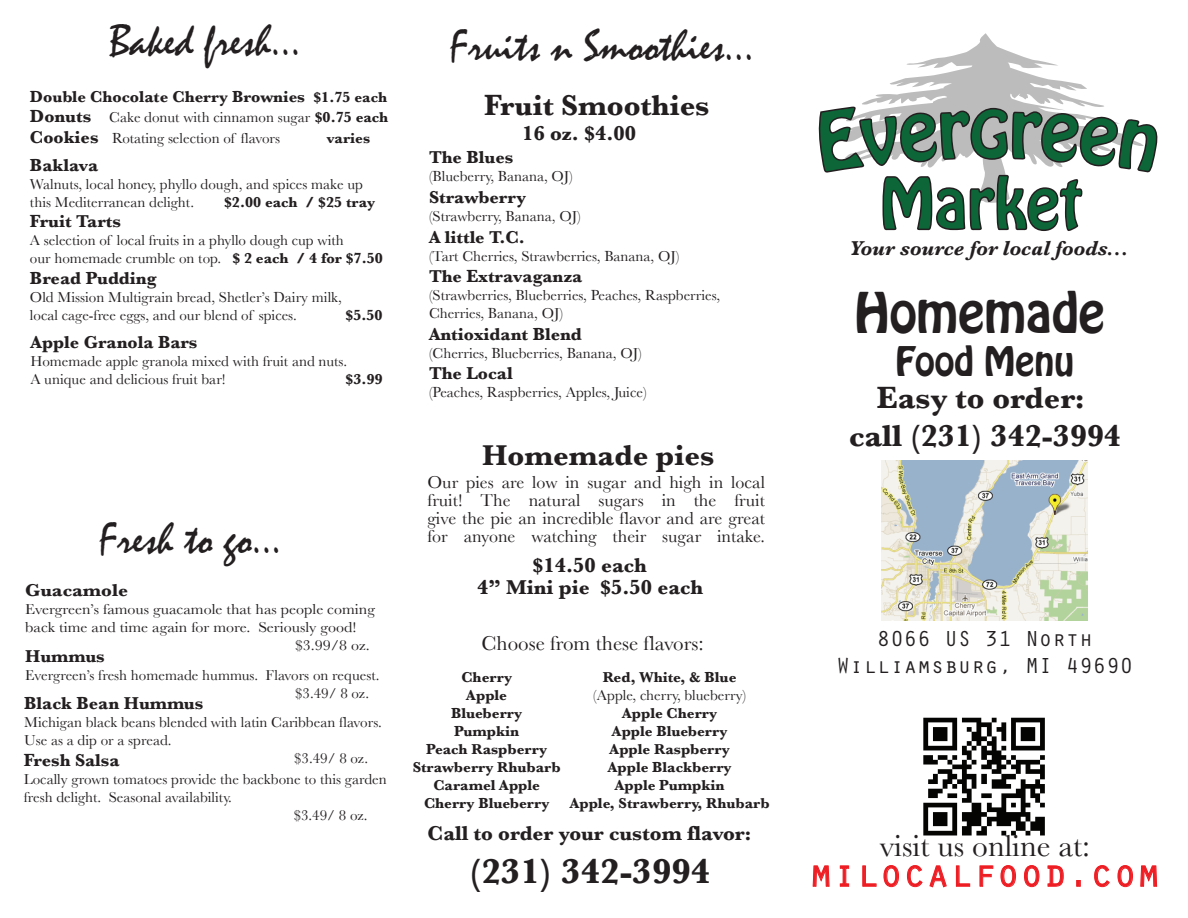
<style>
.page{position:relative;width:1188px;height:918px;background:#fff}
.page>*{position:absolute;margin:0;border:0;box-sizing:border-box;transform-origin:0 0}
.t1{font:63px "Hobo Std";color:#0c6638}
.t2{font:49.5px "Hobo Std";color:#231f20}
.t3{font:45px "Mistral";color:#231f20}
.t4{font:39px "Orator Std";color:#ee1d23}
.t5{font:700 36px "Baskerville";color:#231f20}
.t6{font:36px "Hobo Std";color:#231f20}
.t7{font:700 31.5px/37.8px "Baskerville";color:#231f20;text-align:center}
.t8{font:31.5px "Baskerville";color:#231f20}
.t9{font:700 30px "Baskerville";color:#231f20}
.t10{font:22.5px/27px "Orator Std";color:#231f20;text-align:center}
.t11{font:700 21px/22.5px "Baskerville";color:#231f20;text-align:center}
.t12{font:italic 700 21px "Baskerville";color:#231f20}
.t13{font:21px "Baskerville";color:#231f20}
.t14{font:700 18px "Baskerville";color:#231f20}
.t15{font:18px/18px "Baskerville";color:#231f20;text-align:justify}
.t16{font:700 18px "Baskerville";color:#231f20;scale:1.06 1}
.t17{font:700 16.5px "Baskerville";color:#231f20}
.t18{font:15px/18px "Baskerville";color:#231f20}
.t19{font:700 15px/18px "Baskerville";color:#231f20;text-align:center}
.t20{font:15px "Baskerville";color:#231f20;scale:1.06 1}
.s1{font-size:15px}
.s2{font-weight:700;font-size:18px}
.s3{font-weight:700}
</style>
<div class="page">
<img style="left:923px;top:717px;width:122px;height:119px">
<svg style="left:818px;top:33px;width:340px;height:198px"></svg>
<svg style="left:812px;top:865px;width:18px;height:22px"></svg>
<svg style="left:840px;top:865px;width:9px;height:22px"></svg>
<svg style="left:862px;top:865px;width:15px;height:22px"></svg>
<svg style="left:883px;top:865px;width:16px;height:22px"></svg>
<svg style="left:907px;top:865px;width:16px;height:22px"></svg>
<svg style="left:929px;top:865px;width:18px;height:23px"></svg>
<svg style="left:956px;top:865px;width:14px;height:22px"></svg>
<svg style="left:979px;top:865px;width:15px;height:22px"></svg>
<svg style="left:1000px;top:865px;width:16px;height:22px"></svg>
<svg style="left:1024px;top:865px;width:16px;height:22px"></svg>
<svg style="left:1047px;top:865px;width:17px;height:22px"></svg>
<svg style="left:1076px;top:880px;width:5px;height:7px"></svg>
<svg style="left:1094px;top:865px;width:16px;height:22px"></svg>
<svg style="left:1117px;top:865px;width:16px;height:22px"></svg>
<svg style="left:1140px;top:865px;width:17px;height:22px"></svg>
<img style="left:882px;top:461px;width:206px;height:159px">
<h3 class="t3" style="left:110px;top:15px;width:193px">Baked fresh...</h3>
<p class="t17" style="left:30px;top:87px;width:359px">Double Chocolate Cherry Brownies <span class="s1">$1.75 each</span></p>
<p class="t18" style="left:30px;top:108px;width:360px"><span class="s2">Donuts</span> Cake donut with cinnamon sugar <span class="s3">$0.75 each</span></p>
<p class="t18" style="left:30px;top:129px;width:252px"><span class="s2">Cookies</span> Rotating selection of flavors</p>
<p class="t19" style="left:327px;top:129px;width:45px">varies</p>
<p class="t14" style="left:30px;top:154px;width:70px">Baklava</p>
<p class="t18" style="left:30px;top:175px;width:335px">Walnuts, local honey, phyllo dough, and spices make up this Mediterranean delight.</p>
<p class="t19" style="left:224px;top:193px;width:152px">$2.00 each / $25 tray</p>
<p class="t14" style="left:30px;top:210px;width:93px">Fruit Tarts</p>
<p class="t18" style="left:30px;top:231px;width:354px">A selection of local fruits in a phyllo dough cup with<br>our homemade crumble on top. <span class="s3">$ 2 each / 4 for $7.50</span></p>
<p class="t14" style="left:30px;top:268px;width:128px">Bread Pudding</p>
<p class="t18" style="left:30px;top:288px;width:313px">Old Mission Multigrain bread, Shetler’s Dairy milk, local cage-free eggs, and our blend of spices.</p>
<p class="t19" style="left:346px;top:306px;width:39px">$5.50</p>
<p class="t14" style="left:30px;top:331px;width:169px">Apple Granola Bars</p>
<p class="t18" style="left:30px;top:352px;width:318px">Homemade apple granola mixed with fruit and nuts.<br>A unique and delicious fruit bar!</p>
<p class="t19" style="left:346px;top:370px;width:39px">$3.99</p>
<h3 class="t3" style="left:99px;top:513px;width:184px">Fresh to go...</h3>
<p class="t16" style="left:25px;top:579px;width:98px">Guacamole</p>
<p class="t20" style="left:25px;top:600px;width:331px">Evergreen’s famous guacamole that has people coming</p>
<p class="t20" style="left:25px;top:618px;width:314px">back time and time again for more. Seriously good!</p>
<p class="t20" style="left:295px;top:636px;width:72px">$3.99/8 oz.</p>
<p class="t14" style="left:25px;top:646px;width:81px">Hummus</p>
<p class="t18" style="left:295px;top:666px;width:86px;text-indent:-270px">Evergreen’s fresh homemade hummus. Flavors on request. $3.49/ 8 oz.</p>
<p class="t14" style="left:24px;top:692px;width:181px">Black Bean Hummus</p>
<p class="t18" style="left:24px;top:713px;width:359px">Michigan black beans blended with latin Caribbean flavors.</p>
<p class="t18" style="left:24px;top:731px;width:149px">Use as a dip or a spread.</p>
<p class="t18" style="left:294px;top:749px;width:75px">$3.49/ 8 oz.</p>
<p class="t14" style="left:24px;top:750px;width:97px">Fresh Salsa</p>
<p class="t18" style="left:24px;top:770px;width:365px">Locally grown tomatoes provide the backbone to this garden</p>
<p class="t18" style="left:24px;top:788px;width:210px">fresh delight. Seasonal availability.</p>
<p class="t18" style="left:294px;top:806px;width:75px">$3.49/ 8 oz.</p>
<h3 class="t3" style="left:450px;top:21px;width:306px">Fruits n Smoothies...</h3>
<h3 class="t9" style="left:484px;top:88px;width:227px">Fruit Smoothies</h3>
<h3 class="t11" style="left:522px;top:122px;width:116px">16 oz. $4.00</h3>
<p class="t14" style="left:429px;top:147px;width:86px">The Blues</p>
<p class="t18" style="left:429px;top:167px;width:145px">(Blueberry, Banana, OJ)</p>
<p class="t14" style="left:429px;top:187px;width:98px">Strawberry</p>
<p class="t18" style="left:429px;top:207px;width:153px">(Strawberry, Banana, OJ)</p>
<p class="t14" style="left:429px;top:226px;width:97px">A little T.C.</p>
<p class="t18" style="left:429px;top:247px;width:252px">(Tart Cherries, Strawberries, Banana, OJ)</p>
<p class="t14" style="left:429px;top:266px;width:155px">The Extravaganza</p>
<p class="t18" style="left:429px;top:286px;width:293px">(Strawberries, Blueberries, Peaches, Raspberries,<br>Cherries, Banana, OJ)</p>
<p class="t14" style="left:429px;top:323px;width:155px">Antioxidant Blend</p>
<p class="t18" style="left:429px;top:344px;width:214px">(Cherries, Blueberries, Banana, OJ)</p>
<p class="t14" style="left:429px;top:363px;width:85px">The Local</p>
<p class="t18" style="left:429px;top:383px;width:219px">(Peaches, Raspberries, Apples, Juice)</p>
<h3 class="t9" style="left:482px;top:438px;width:234px">Homemade pies</h3>
<p class="t15" style="left:428px;top:473px;width:339px">Our pies are low in sugar and high in local fruit! The natural sugars in the fruit give the pie an incredible flavor and are great for anyone watching their sugar intake.</p>
<h3 class="t11" style="left:477px;top:553px;width:228px">$14.50 each<br>4” Mini pie $5.50 each</h3>
<h3 class="t13" style="left:482px;top:631px;width:224px">Choose from these flavors:</h3>
<p class="t19" style="left:413px;top:668px;width:149px">Cherry<br>Apple<br>Blueberry<br>Pumpkin<br>Peach Raspberry<br>Strawberry Rhubarb<br>Caramel Apple<br>Cherry Blueberry</p>
<p class="t19" style="left:603px;top:668px;width:135px">Red, White, &amp; Blue</p>
<p class="t18" style="left:593px;top:686px;width:155px">(Apple, cherry, blueberry)</p>
<p class="t19" style="left:570px;top:704px;width:201px">Apple Cherry<br>Apple Blueberry<br>Apple Raspberry<br>Apple Blackberry<br>Apple Pumpkin<br>Apple, Strawberry, Rhubarb</p>
<h3 class="t11" style="left:428px;top:822px;width:325px">Call to order your custom flavor:</h3>
<h3 class="t5" style="left:469px;top:850px;width:243px">(231) 342-3994</h3>
<h1 class="t1" style="left:880px;top:160px;width:204px">Market</h1>
<h3 class="t12" style="left:849px;top:236px;width:281px">Your source for local foods...</h3>
<h2 class="t2" style="left:855px;top:278px;width:252px">Homemade</h2>
<h3 class="t6" style="left:895px;top:336px;width:180px">Food Menu</h3>
<h3 class="t7" style="left:849px;top:379px;width:273px">Easy to order:<br>call (231) 342-3994</h3>
<h3 class="t10" style="left:836px;top:624px;width:299px">8066 US 31 North<br>Williamsburg, MI 49690</h3>
<h3 class="t8" style="left:880px;top:828px;width:212px">visit us online at:</h3>
<h3 class="t4" style="left:809px;top:845px;width:352px">milocalfood.com</h3>
</div>
